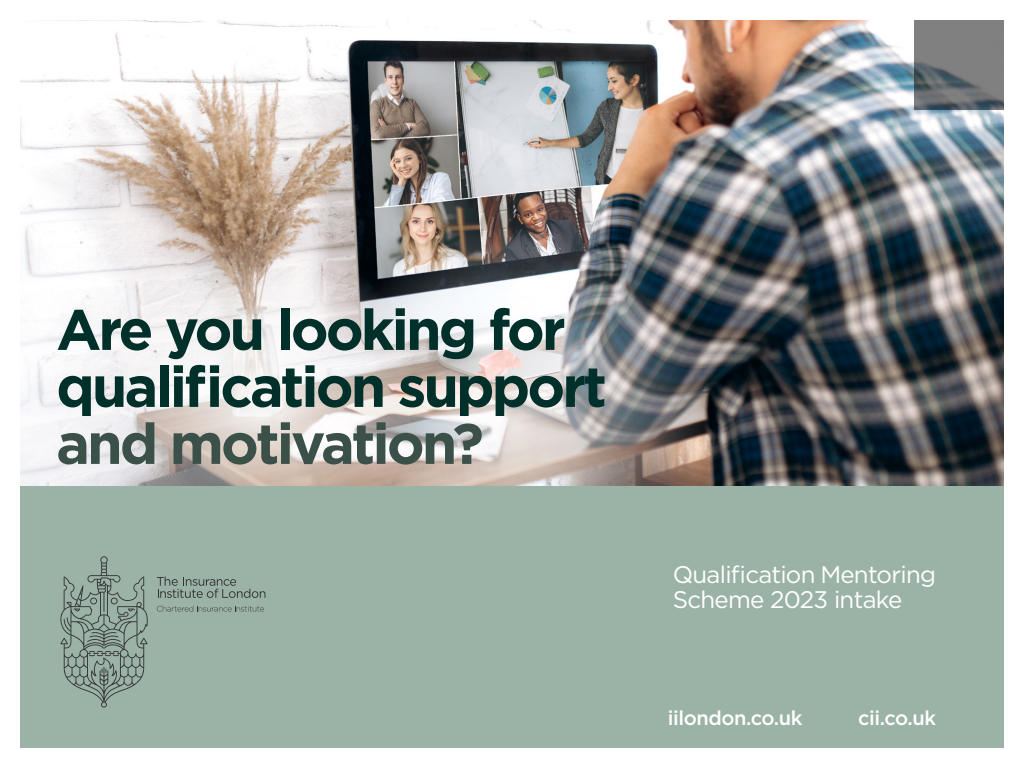
<style>
.page{position:relative;width:1024px;height:768px;background:#fff}
.page>*{position:absolute;margin:0;border:0;box-sizing:border-box;transform-origin:0 0}
.t1{font:700 57px/57px "Gotham";letter-spacing:-.05em;color:#003029}
.t2{font:700 57px "Gotham";letter-spacing:-.05em;color:#3a5049}
.t3{font:24px/25px "Gotham";letter-spacing:-.03em;color:#fff}
.t4{font:500 20px "Gotham";letter-spacing:-.02em;color:#fff}
</style>
<div class="page">
<img style="left:20px;top:20px;width:984px;height:466px">
<img style="left:317px;top:225px;width:395px;height:395px;border-radius:50%">
<svg style="left:100px;top:237px;width:318px;height:318px"></svg>
<svg style="left:914px;top:20px;width:89px;height:90px;background:#737678"></svg>
<div style="left:20px;top:486px;width:984px;height:262px;background:#9bb3a7"></div>
<svg style="left:60px;top:556px;width:88px;height:152px"></svg>
<svg style="left:157px;top:577px;width:108px;height:21px"></svg>
<svg style="left:157px;top:606px;width:107px;height:6px"></svg>
<h1 class="t1" style="left:56px;top:301px;width:552px">Are you looking for qualification support</h1>
<h1 class="t2" style="left:56px;top:406px;width:429px">and motivation?</h1>
<p class="t3" style="left:673px;top:561px;width:265px">Qualification Mentoring<br>Scheme 2023 intake</p>
<p class="t4" style="left:668px;top:705px;width:136px">iilondon.co.uk</p>
<p class="t4" style="left:858px;top:705px;width:79px">cii.co.uk</p>
</div>
